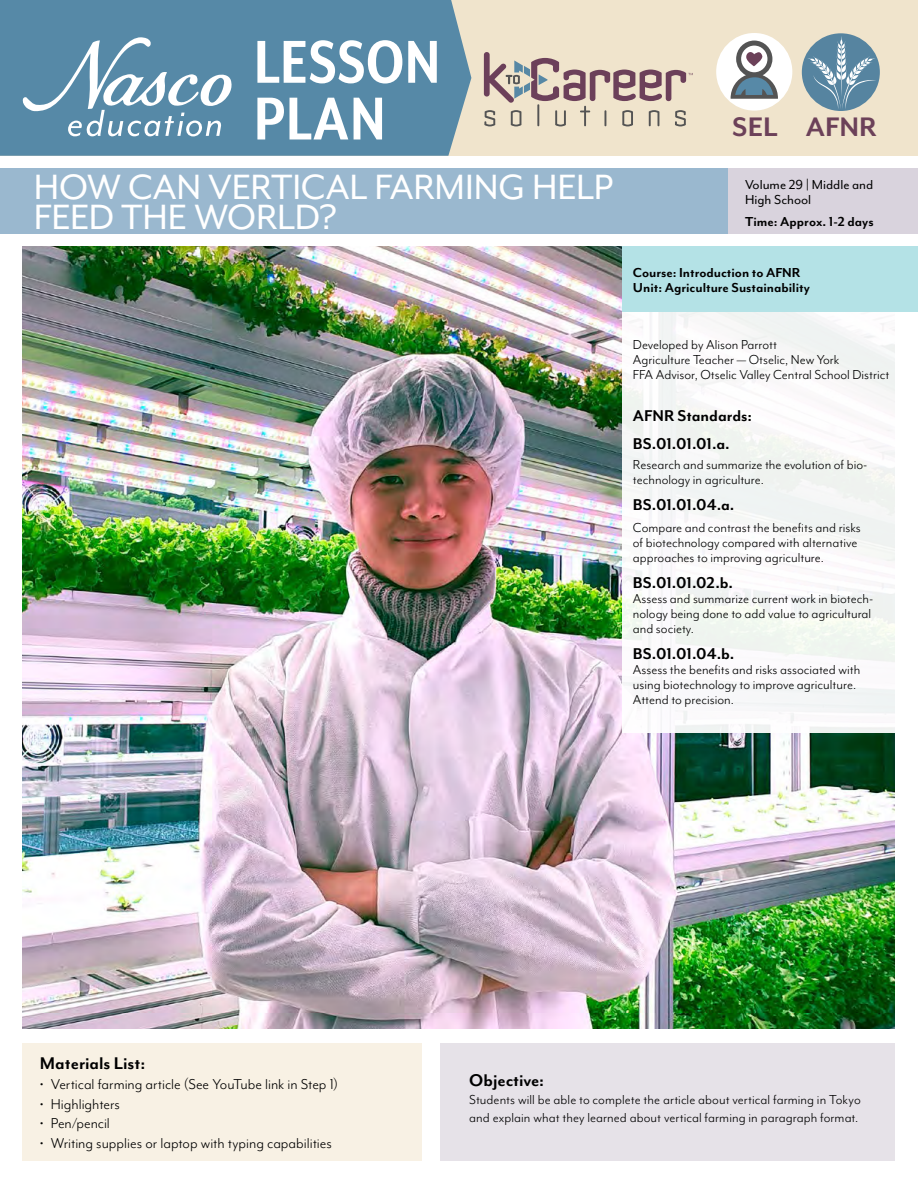
<style>
.page{position:relative;width:918px;height:1188px;background:#fff}
.page>*{position:absolute;margin:0;border:0;box-sizing:border-box;transform-origin:0 0}
.t1{font:700 69.75px/56.7px "Mr Eaves XL Mod Nar OT";letter-spacing:.01em;color:#fff}
.t2{font:40.5px/30px "Mr Eaves Mod OT";letter-spacing:-.005em;color:#fff}
.t3{font:700 30.9px "Mr Eaves Mod OT";color:#6c4159}
.t4{font:700 19.5px "Mr Eaves Mod OT";color:#000}
.t5{font:700 18px/27.8px "Mr Eaves Mod OT";color:#000}
.t6{font:16.5px "Mr Eaves Mod OT";color:#000}
.t7{font:15px/15px "Mr Eaves Mod OT";color:#000}
.t8{font:700 15px/15px "Mr Eaves Mod OT";color:#000}
.t9{font:15px/15px "Mr Eaves Mod OT";color:#000}
</style>
<div class="page">
<div style="left:0;top:0;width:918px;height:156px;background:#f0e4cc"></div>
<div style="left:0;top:0;width:471px;height:156px;background:#5689a7"></div>
<svg style="left:22px;top:37px;width:211px;height:99px;background:#759eb7"></svg>
<svg style="left:484px;top:52px;width:209px;height:74px"></svg>
<img style="left:22px;top:246px;width:873px;height:783px">
<div style="left:622px;top:242px;width:296px;height:490px;background:#f9f8f8"></div>
<div style="left:728px;top:168px;width:190px;height:66px;background:#d9d3dd"></div>
<div style="left:0;top:168px;width:728px;height:66px;background:#9ab8cf"></div>
<div style="left:622px;top:246px;width:296px;height:66px;background:#b4e2e6"></div>
<div style="left:440px;top:1044px;width:455px;height:117px;background:#e6e2e8"></div>
<div style="left:22px;top:1044px;width:400px;height:117px;background:#f8f1e4"></div>
<div style="left:716px;top:33px;width:76px;height:78px;background:#fff;border-radius:50%"></div>
<svg style="left:730px;top:41px;width:48px;height:58px"></svg>
<div style="left:802px;top:33px;width:78px;height:78px;background:#5684a0;border-radius:50%"></div>
<svg style="left:807px;top:36px;width:69px;height:73px"></svg>
<h1 class="t1" style="left:254px;top:33px;width:188px">LESSON<br>PLAN</h1>
<h2 class="t2" style="left:34px;top:173px;width:581px">HOW CAN VERTICAL FARMING HELP<br>FEED THE WORLD?</h2>
<p class="t9" style="left:745px;top:178px;width:130px">Volume 29 | Middle and<br>High School</p>
<h3 class="t3" style="left:732px;top:110px;width:146px">SEL AFNR</h3>
<p class="t8" style="left:745px;top:214px;width:130px">Time: Approx. 1-2 days</p>
<p class="t8" style="left:633px;top:265px;width:179px">Course: Introduction to AFNR<br>Unit: Agriculture Sustainability</p>
<p class="t7" style="left:633px;top:337px;width:258px">Developed by Alison Parrott<br>Agriculture Teacher — Otselic, New York<br>FFA Advisor, Otselic Valley Central School District</p>
<p class="t5" style="left:633px;top:402px;width:121px">AFNR Standards:<br>BS.01.01.01.a.</p>
<p class="t7" style="left:633px;top:457px;width:236px">Research and summarize the evolution of bio&shy;technology in agriculture.</p>
<p class="t5" style="left:633px;top:491px;width:103px">BS.01.01.04.a.</p>
<p class="t7" style="left:633px;top:520px;width:229px">Compare and contrast the benefits and risks of biotechnology compared with alternative approaches to improving agriculture.</p>
<p class="t5" style="left:633px;top:569px;width:102px">BS.01.01.02.b.</p>
<p class="t7" style="left:633px;top:591px;width:242px">Assess and summarize current work in biotech&shy;nology being done to add value to agricultural and society.</p>
<p class="t5" style="left:633px;top:640px;width:103px">BS.01.01.04.b.</p>
<p class="t7" style="left:633px;top:662px;width:229px">Assess the benefits and risks associated with using biotechnology to improve agriculture.<br>Attend to precision.</p>
<h3 class="t4" style="left:40px;top:1053px;width:107px">Materials List:</h3>
<p class="t6" style="left:40px;top:1075px;width:300px">• Vertical farming article (See YouTube link in Step 1)</p>
<p class="t6" style="left:40px;top:1095px;width:82px">• Highlighters</p>
<p class="t6" style="left:40px;top:1114px;width:71px">• Pen/pencil</p>
<p class="t6" style="left:40px;top:1134px;width:293px">• Writing supplies or laptop with typing capabilities</p>
<h3 class="t4" style="left:469px;top:1070px;width:76px">Objective:</h3>
<p class="t7" style="left:469px;top:1091px;width:393px;line-height:18px">Students will be able to complete the article about vertical farming in Tokyo and explain what they learned about vertical farming in paragraph format.</p>
</div>
